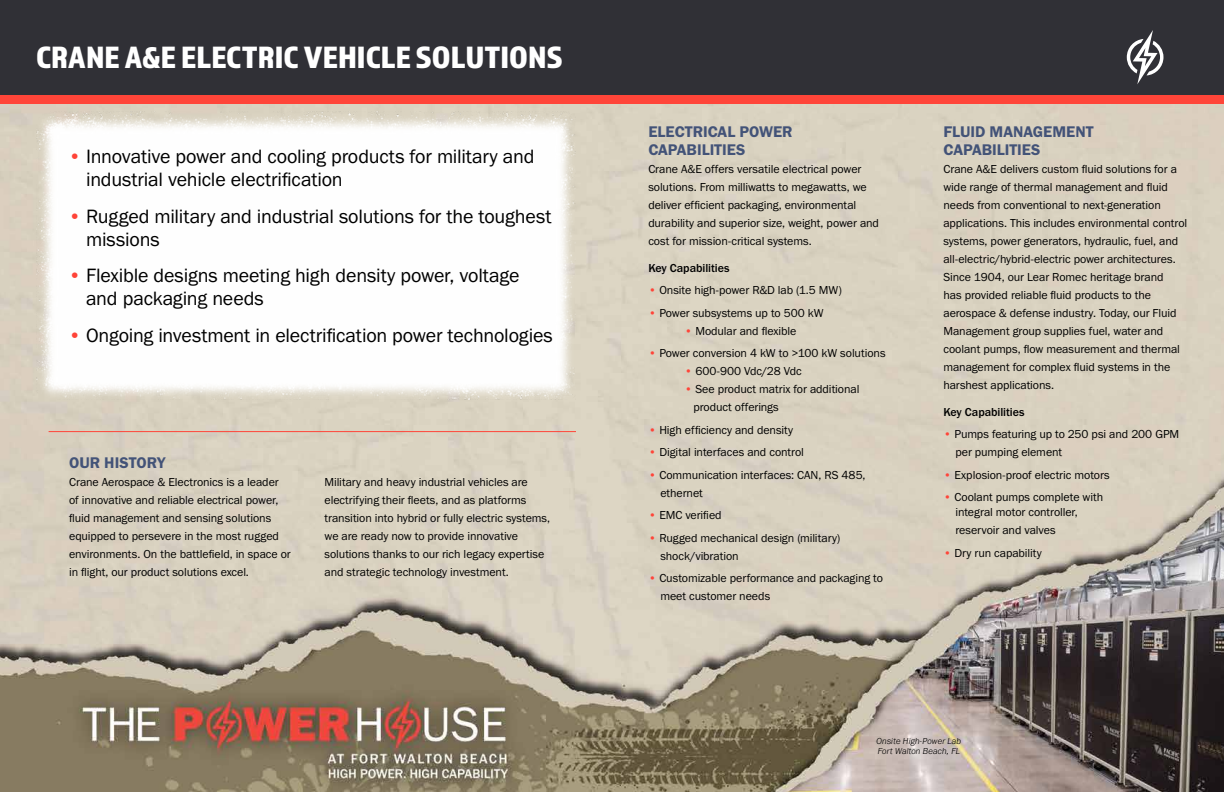
<style>
.page{position:relative;width:1224px;height:792px;background:#fff}
.page>*{position:absolute;margin:0;border:0;box-sizing:border-box;transform-origin:0 0}
.t1{font:32px "Almaq Refined";color:#fff}
.t2{font:20px/23px "Franklin Gothic URW Boo";letter-spacing:-.01em;color:#000}
.t3{font:16px/18px "Franklin Gothic URW Dem";color:#435378}
.t4{font:12px/18px "Franklin Gothic URW Boo";letter-spacing:-.005em;color:#000}
.t5{font:500 12px "Franklin Gothic URW";letter-spacing:-.01em;color:#000}
.t6{font:italic 300 9px/10.8px "Franklin Gothic URW";color:#000}
.s1{color:#ff4438}
</style>
<div class="page">
<img style="left:0;top:104px;width:1224px;height:688px">
<div style="left:0;top:0;width:1224px;height:103px;background:#303036"></div>
<img style="left:36px;top:111px;width:540px;height:288px">
<div style="left:0;top:95px;width:1224px;height:9px;background:#ff4539"></div>
<svg style="left:1127px;top:30px;width:36px;height:54px"></svg>
<hr style="left:49px;top:431px;width:527px;height:1px;background:#ff4539">
<h1 class="t1" style="left:36px;top:38px;width:528px">CRANE A&amp;E ELECTRIC VEHICLE SOLUTIONS</h1>
<h2 class="t2" style="left:86px;top:145px;width:450px;text-indent:-18px"><span class="s1">•</span> Innovative power and cooling products for military and industrial vehicle electrification</h2>
<h2 class="t2" style="left:86px;top:204px;width:467px;text-indent:-18px"><span class="s1">•</span> Rugged military and industrial solutions for the toughest missions</h2>
<h2 class="t2" style="left:86px;top:264px;width:435px;text-indent:-18px"><span class="s1">•</span> Flexible designs meeting high density power, voltage and packaging needs</h2>
<h2 class="t2" style="left:68px;top:323px;width:486px"><span class="s1">•</span> Ongoing investment in electrification power technologies</h2>
<h3 class="t3" style="left:69px;top:453px;width:98px">OUR HISTORY</h3>
<p class="t4" style="left:69px;top:472px;width:223px">Crane Aerospace &amp; Electronics is a leader of innovative and reliable electrical power, fluid management and sensing solutions equipped to persevere in the most rugged environments. On the battlefield, in space or in flight, our product solutions excel.</p>
<p class="t4" style="left:325px;top:472px;width:227px">Military and heavy industrial vehicles are electrifying their fleets, and as platforms transition into hybrid or fully electric systems, we are ready now to provide innovative solutions thanks to our rich legacy expertise and strategic technology investment.</p>
<h3 class="t3" style="left:648px;top:122px;width:146px">ELECTRICAL POWER<br>CAPABILITIES</h3>
<p class="t4" style="left:648px;top:160px;width:232px">Crane A&amp;E offers versatile electrical power solutions. From milliwatts to megawatts, we deliver efficient packaging, environmental durability and superior size, weight, power and cost for mission-critical systems.</p>
<p class="t5" style="left:648px;top:260px;width:83px">Key Capabilities</p>
<p class="t4" style="left:648px;top:281px;width:195px"><span class="s1">•</span> Onsite high-power R&amp;D lab (1.5 MW)</p>
<p class="t4" style="left:648px;top:304px;width:177px"><span class="s1">•</span> Power subsystems up to 500 kW</p>
<p class="t4" style="left:684px;top:322px;width:114px"><span class="s1">•</span> Modular and flexible</p>
<p class="t4" style="left:648px;top:344px;width:239px"><span class="s1">•</span> Power conversion 4 kW to &gt;100 kW solutions</p>
<p class="t4" style="left:684px;top:362px;width:119px"><span class="s1">•</span> 600-900 Vdc/28 Vdc</p>
<p class="t4" style="left:693px;top:380px;width:168px;text-indent:-9px"><span class="s1">•</span> See product matrix for additional product offerings</p>
<p class="t4" style="left:648px;top:421px;width:146px"><span class="s1">•</span> High efficiency and density</p>
<p class="t4" style="left:648px;top:443px;width:157px"><span class="s1">•</span> Digital interfaces and control</p>
<p class="t4" style="left:660px;top:466px;width:207px;text-indent:-12px"><span class="s1">•</span> Communication interfaces: CAN, RS 485, ethernet</p>
<p class="t4" style="left:648px;top:506px;width:75px"><span class="s1">•</span> EMC verified</p>
<p class="t4" style="left:660px;top:529px;width:181px;text-indent:-12px"><span class="s1">•</span> Rugged mechanical design (military) shock/vibration</p>
<p class="t4" style="left:660px;top:569px;width:224px;text-indent:-12px"><span class="s1">•</span> Customizable performance and packaging to meet customer needs</p>
<h3 class="t3" style="left:943px;top:122px;width:152px">FLUID MANAGEMENT<br>CAPABILITIES</h3>
<p class="t4" style="left:943px;top:160px;width:245px">Crane A&amp;E delivers custom fluid solutions for a wide range of thermal management and fluid needs from conventional to next-generation applications. This includes environmental control systems, power generators, hydraulic, fuel, and all-electric/hybrid-electric power architectures.<br>Since 1904, our Lear Romec heritage brand<br>has provided reliable fluid products to the aerospace &amp; defense industry. Today, our Fluid Management group supplies fuel, water and coolant pumps, flow measurement and thermal management for complex fluid systems in the harshest applications.</p>
<p class="t5" style="left:943px;top:404px;width:83px">Key Capabilities</p>
<p class="t4" style="left:955px;top:425px;width:225px;text-indent:-12px"><span class="s1">•</span> Pumps featuring up to 250 psi and 200 GPM per pumping element</p>
<p class="t4" style="left:943px;top:466px;width:168px"><span class="s1">•</span> Explosion-proof electric motors</p>
<p class="t4" style="left:955px;top:490px;width:149px;line-height:15px;text-indent:-12px"><span class="s1">•</span> Coolant pumps complete with integral motor controller,</p>
<p class="t4" style="left:955px;top:521px;width:102px">reservoir and valves</p>
<p class="t4" style="left:943px;top:544px;width:100px"><span class="s1">•</span> Dry run capability</p>
<p class="t6" style="left:877px;top:735px;width:86px">Onsite High-Power Lab<br>Fort Walton Beach, FL</p>
</div>
